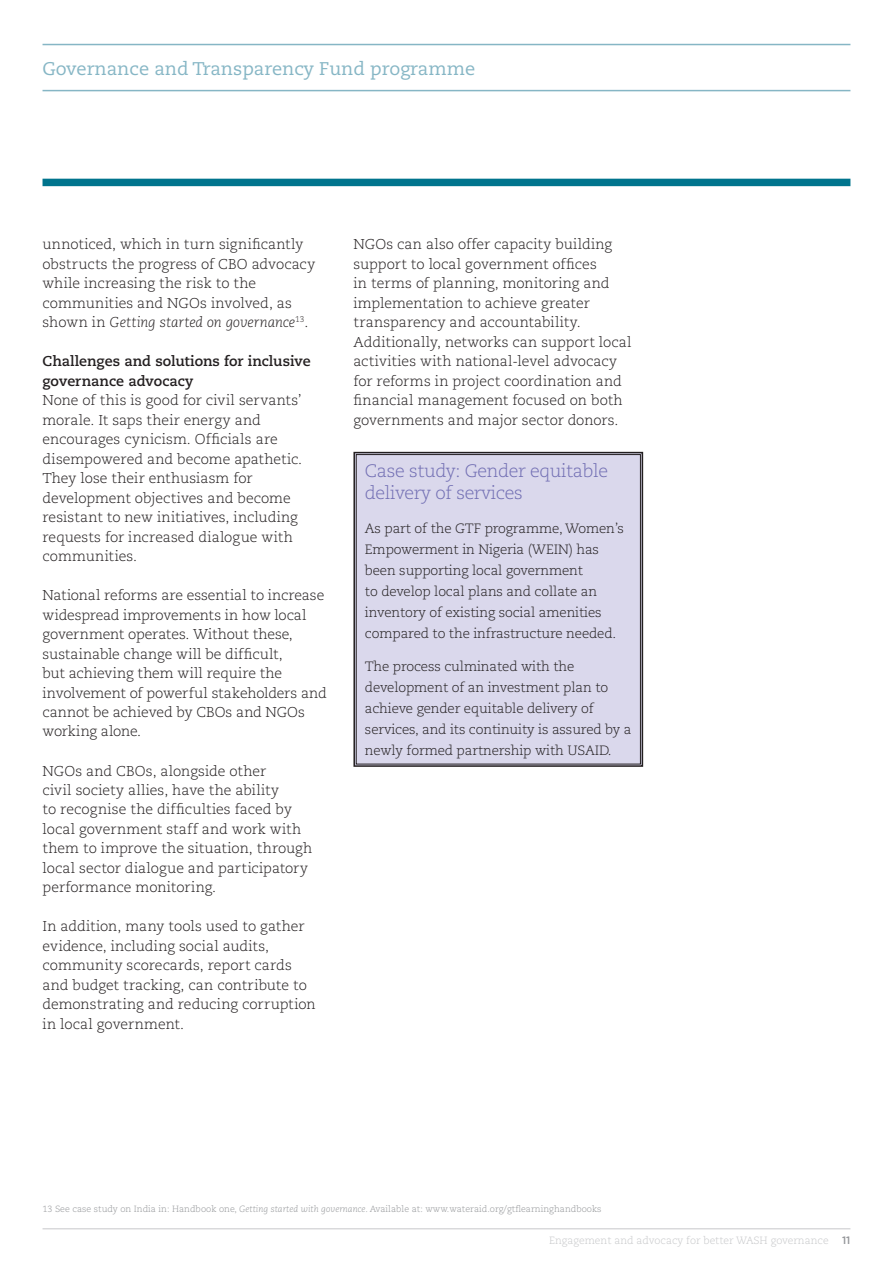
<style>
.page{position:relative;width:893px;height:1263px;background:#fff}
.page>*{position:absolute;margin:0;border:0;box-sizing:border-box;transform-origin:0 0}
.t1{font:18.3px "Caecilia LT Std";color:#86b6c5}
.t2{font:300 18px/21.6px "Caecilia LT Std";letter-spacing:-.02em;color:#716eb3}
.t3{font:300 14.25px/19.5px "Caecilia LT Std";color:#231f20}
.t4{font:700 14.25px/19.5px "Caecilia LT Std";color:#231f20}
.t5{font:300 13.5px/21px "Caecilia LT Std";letter-spacing:-.01em;color:#231f20}
.t6{font:300 10.5px "Caecilia LT Std";color:#c7c8ca}
.t7{font:300 9px "Caecilia LT Std";color:#939598}
.s1{font-style:italic}
.s2{font-family:"Gotham HTF";font-weight:500;font-size:10.65px;color:#939598}
</style>
<div class="page">
<div style="left:43px;top:179px;width:807px;height:7px;background:#00748d"></div>
<hr style="left:43px;top:90px;width:807px;height:1px;background:#86b6c5">
<hr style="left:43px;top:44px;width:807px;height:1px;background:#86b6c5">
<div style="left:353px;top:451px;width:291px;height:316px;background:#dad8ec"></div>
<div style="left:356px;top:454px;width:285px;height:310px;border:1px solid #231f20"></div>
<hr style="left:43px;top:1228px;width:807px;height:1px;background:#c7c8ca">
<p class="t1" style="left:43px;top:58px;width:434px">Governance and Transparency Fund programme</p>
<p class="t3" style="left:43px;top:235px;width:274px">unnoticed, which in turn significantly obstructs the progress of CBO advocacy while increasing the risk to the communities and NGOs involved, as shown in <span class="s1">Getting started on governance</span><sup>13</sup>.</p>
<p class="t4" style="left:43px;top:352px;width:270px">Challenges and solutions for inclusive governance advocacy</p>
<p class="t3" style="left:43px;top:391px;width:261px">None of this is good for civil servants’ morale. It saps their energy and encourages cynicism. Officials are disempowered and become apathetic.<br>They lose their enthusiasm for development objectives and become resistant to new initiatives, including requests for increased dialogue with communities.</p>
<p class="t3" style="left:43px;top:586px;width:286px">National reforms are essential to increase widespread improvements in how local government operates. Without these, sustainable change will be difficult,<br>but achieving them will require the involvement of powerful stakeholders and cannot be achieved by CBOs and NGOs working alone.</p>
<p class="t3" style="left:43px;top:761px;width:271px">NGOs and CBOs, alongside other<br>civil society allies, have the ability<br>to recognise the difficulties faced by local government staff and work with them to improve the situation, through local sector dialogue and participatory performance monitoring.</p>
<p class="t3" style="left:43px;top:917px;width:275px">In addition, many tools used to gather evidence, including social audits, community scorecards, report cards and budget tracking, can contribute to demonstrating and reducing corruption in local government.</p>
<p class="t3" style="left:353px;top:235px;width:280px">NGOs can also offer capacity building support to local government offices<br>in terms of planning, monitoring and implementation to achieve greater transparency and accountability.<br>Additionally, networks can support local activities with national-level advocacy for reforms in project coordination and financial management focused on both governments and major sector donors.</p>
<p class="t2" style="left:365px;top:461px;width:245px">Case study: Gender equitable delivery of services</p>
<p class="t5" style="left:365px;top:518px;width:260px">As part of the GTF programme, Women’s Empowerment in Nigeria (WEIN) has been supporting local government<br>to develop local plans and collate an inventory of existing social amenities compared to the infrastructure needed.</p>
<p class="t5" style="left:365px;top:656px;width:268px">The process culminated with the development of an investment plan to achieve gender equitable delivery of services, and its continuity is assured by a newly formed partnership with USAID.</p>
<p class="t7" style="left:43px;top:1204px;width:561px">13 See case study on India in: Handbook one, <span class="s1">Getting started with governance</span>. Available at: www.wateraid.org/gtflearninghandbooks</p>
<p class="t6" style="left:549px;top:1234px;width:303px">Engagement and advocacy for better WASH governance <span class="s2">11</span></p>
</div>
